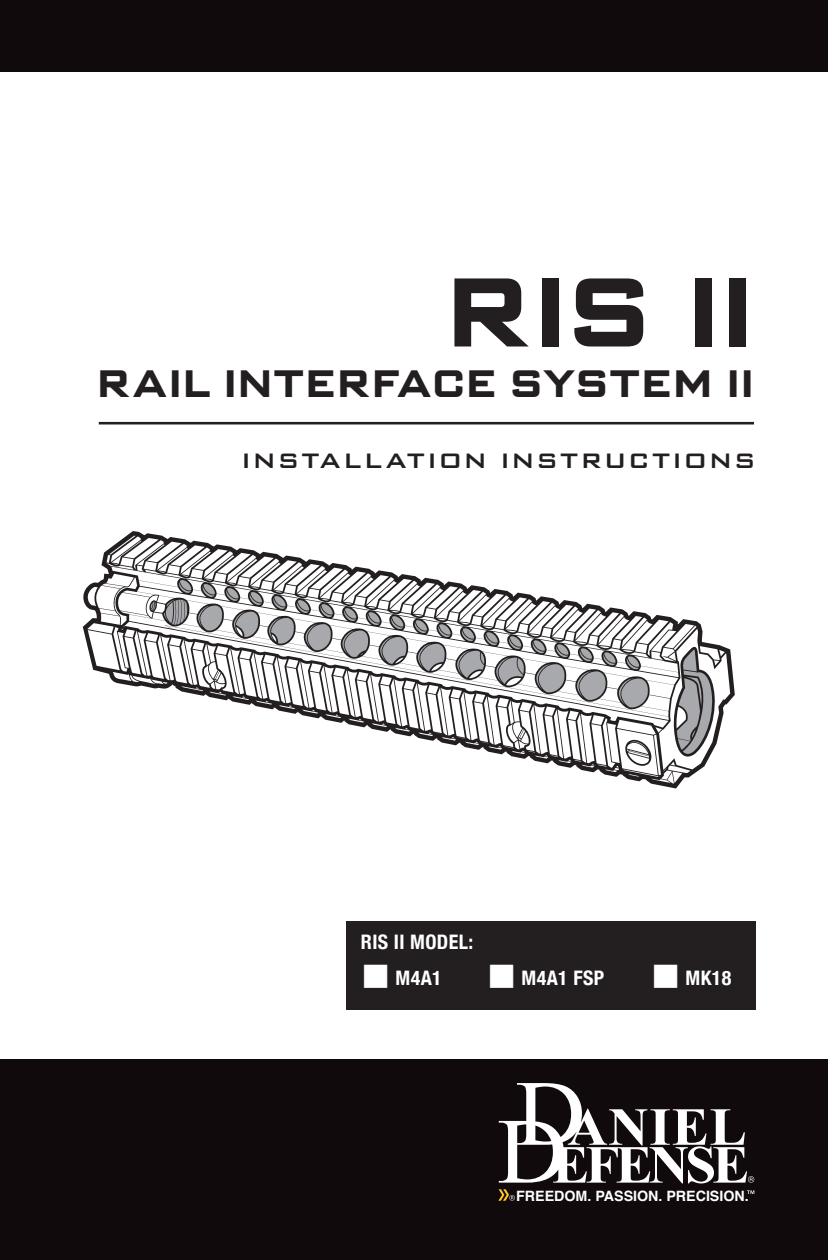
<style>
.page{position:relative;width:828px;height:1260px;background:#fff}
.page>*{position:absolute;margin:0;border:0;box-sizing:border-box;transform-origin:0 0}
.t1{font:700 102px "Bank Sans Caps EFEL";color:#231f20}
.t2{font:700 40px "Bank Sans Caps EFEL";letter-spacing:.04em;color:#231f20}
.t3{font:500 28px "Bank Gothic";letter-spacing:.02em;color:#231f20}
.t4{font:700 condensed 20px "Helvetica Neue";letter-spacing:.02em;color:#fff}
.t5{font:700 14.2px "Helvetica";color:#fff}
</style>
<div class="page">
<div style="left:0;top:1059px;width:828px;height:201px;background:#110a0c"></div>
<svg style="left:499px;top:1083px;width:255px;height:100px"></svg>
<svg style="left:498px;top:1189px;width:17px;height:12px"></svg>
<svg style="left:747px;top:1190px;width:7px;height:4px"></svg>
<hr style="left:99px;top:422px;width:655px;height:2px;background:#231f20">
<div style="left:0;top:0;width:828px;height:72px;background:#110a0c"></div>
<svg style="left:82px;top:531px;width:653px;height:258px"></svg>
<svg style="left:624px;top:740px;width:29px;height:26px"></svg>
<div style="left:346px;top:921px;width:409px;height:89px;background:#231f20"></div>
<h1 class="t1" style="left:445px;top:252px;width:311px">RIS II</h1>
<h2 class="t2" style="left:97px;top:359px;width:659px">RAIL INTERFACE SYSTEM II</h2>
<h3 class="t3" style="left:241px;top:439px;width:517px">INSTALLATION INSTRUCTIONS</h3>
<p class="t4" style="left:361px;top:925px;width:114px">RIS II MODEL:</p>
<p class="t4" style="left:361px;top:961px;width:372px">■ M4A1 ■ M4A1 FSP ■ MK18</p>
<p class="t5" style="left:516px;top:1185px;width:234px">FREEDOM. PASSION. PRECISION.</p>
</div>
